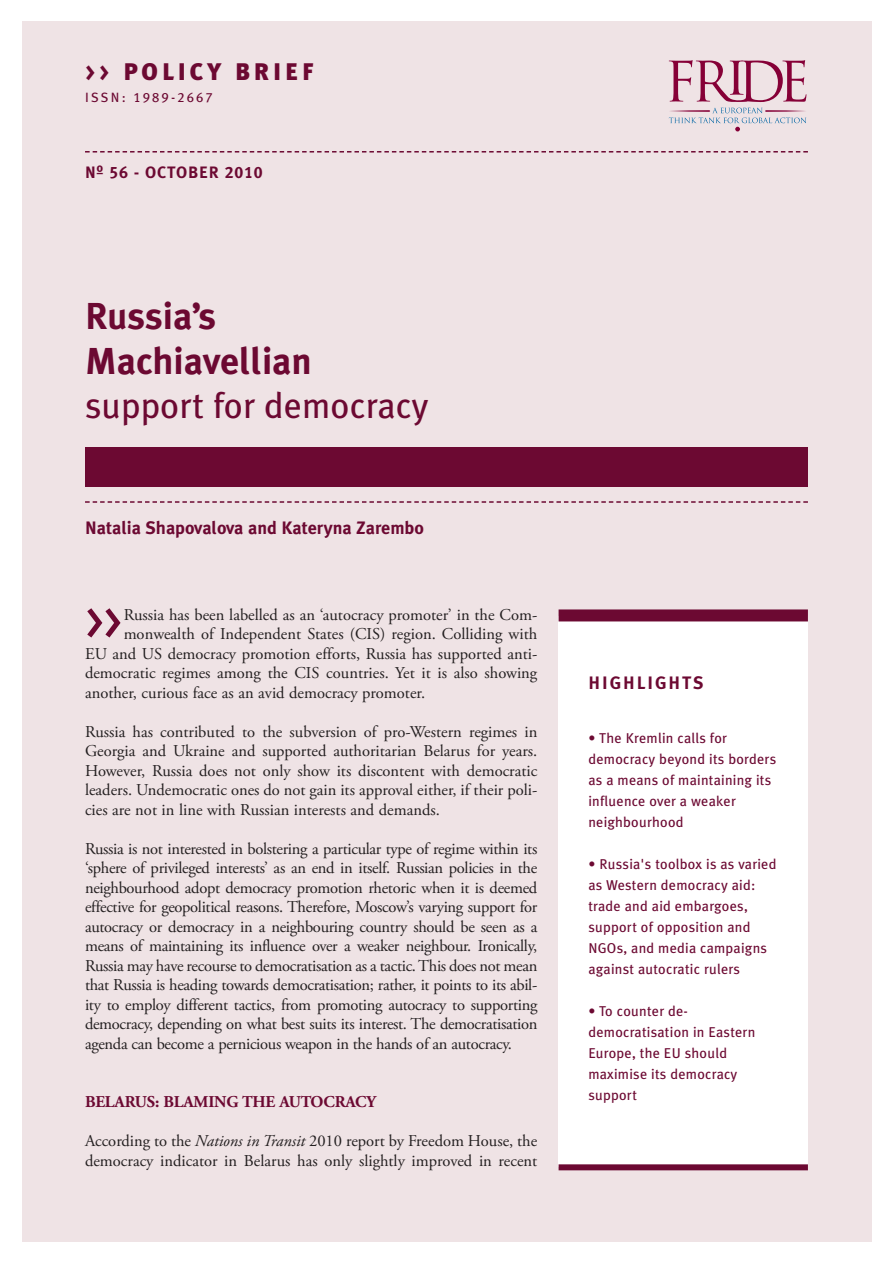
<style>
.page{position:relative;width:893px;height:1263px;background:#fff}
.page>*{position:absolute;margin:0;border:0;box-sizing:border-box;transform-origin:0 0}
.t1{font:54px "Meta Plus Book Caps";color:#6c0932}
.t2{font:700 37.5px/45px "Meta Plus";color:#6c0932}
.t3{font:36px "Meta Plus";color:#6c0932}
.t4{font:900 24px "Meta Plus";letter-spacing:.165em;color:#6c0932}
.t5{font:700 18px "Meta Plus";color:#6c0932}
.t6{font:700 18px "Meta Plus";letter-spacing:.11em;color:#6c0932}
.t7{font:16.5px/19.5px "Adobe Garamond Pro";color:#231f20;text-align:justify}
.t8{font:700 16.5px "Adobe Garamond Pro";letter-spacing:-.01em;color:#6c0932}
.t9{font:16.5px "Meta Plus Bold Caps";letter-spacing:.055em;color:#6c0932}
.t10{font:14.25px/21px "Meta Plus";letter-spacing:.015em;color:#6c0932}
.t11{font:13.5px "Meta Plus Book Caps";letter-spacing:.16em;color:#6c0932}
.s1{font-family:"Meta Plus Bold Caps";font-weight:400}
.s2{font-style:italic}
</style>
<div class="page">
<div style="left:22px;top:22px;width:850px;height:1220px;background:#efe3e5"></div>
<svg style="left:85px;top:151px;width:723px;height:2px"></svg>
<div style="left:85px;top:447px;width:723px;height:39px;background:#6c0932"></div>
<svg style="left:85px;top:501px;width:723px;height:2px"></svg>
<div style="left:559px;top:616px;width:249px;height:551px;background:#fff"></div>
<div style="left:559px;top:609px;width:249px;height:12px;background:#6c0932"></div>
<div style="left:559px;top:1164px;width:249px;height:6px;background:#6c0932"></div>
<svg style="left:669px;top:60px;width:137px;height:71px"></svg>
<h3 class="t4" style="left:85px;top:57px;width:230px"><span class="s1">&gt;&gt;</span> POLICY BRIEF</h3>
<p class="t11" style="left:85px;top:90px;width:129px">ISSN: 1989-2667</p>
<p class="t9" style="left:85px;top:162px;width:179px">Nº 56 - OCTOBER 2010</p>
<h2 class="t2" style="left:85px;top:293px;width:228px">Russia’s<br>Machiavellian</h2>
<h3 class="t3" style="left:85px;top:384px;width:345px">support for democracy</h3>
<p class="t5" style="left:85px;top:518px;width:340px">Natalia Shapovalova and Kateryna Zarembo</p>
<h1 class="t1" style="left:85px;top:589px;width:38px">&gt;&gt;</h1>
<p class="t7" style="left:124px;top:606px;width:415px">Russia has been labelled as an ‘autocracy promoter’ in the Com-</p>
<p class="t7" style="left:124px;top:625px;width:415px">monwealth of Independent States (CIS) region. Colliding with</p>
<p class="t7" style="left:85px;top:645px;width:454px">EU and US democracy promotion efforts, Russia has supported anti-</p>
<p class="t7" style="left:85px;top:664px;width:454px">democratic regimes among the CIS countries. Yet it is also showing</p>
<p class="t7" style="left:85px;top:684px;width:342px">another, curious face as an avid democracy promoter.</p>
<p class="t7" style="left:85px;top:723px;width:454px">Russia has contributed to the subversion of pro-Western regimes in Georgia and Ukraine and supported authoritarian Belarus for years.<br>However, Russia does not only show its discontent with democratic leaders. Undemocratic ones do not gain its approval either, if their poli&shy;cies are not in line with Russian interests and demands.</p>
<p class="t7" style="left:85px;top:840px;width:454px">Russia is not interested in bolstering a particular type of regime within its ‘sphere of privileged interests’ as an end in itself. Russian policies in the neighbourhood adopt democracy promotion rhetoric when it is deemed effective for geopolitical reasons. Therefore, Moscow’s varying support for autocracy or democracy in a neighbouring country should be seen as a means of maintaining its influence over a weaker neighbour. Ironically, Russia may have recourse to democratisation as a tactic.This does not mean that Russia is heading towards democratisation; rather, it points to its abil&shy;ity to employ different tactics, from promoting autocracy to supporting democracy, depending on what best suits its interest. The democratisation agenda can become a pernicious weapon in the hands of an autocracy.</p>
<p class="t8" style="left:85px;top:1095px;width:292px">BELARUS: BLAMING THE AUTOCRACY</p>
<p class="t7" style="left:85px;top:1132px;width:454px">According to the <span class="s2">Nations in Transit</span> 2010 report by Freedom House, the democracy indicator in Belarus has only slightly improved in recent</p>
<p class="t6" style="left:588px;top:672px;width:117px">HIGHLIGHTS</p>
<p class="t10" style="left:588px;top:727px;width:189px">• The Kremlin calls for democracy beyond its borders as a means of maintaining its influence over a weaker neighbourhood</p>
<p class="t10" style="left:588px;top:853px;width:190px">• Russia's toolbox is as varied as Western democracy aid: trade and aid embargoes, support of opposition and<br>NGOs, and media campaigns against autocratic rulers</p>
<p class="t10" style="left:588px;top:1001px;width:168px">• To counter de&shy;democratisation in Eastern<br>Europe, the EU should maximise its democracy support</p>
</div>
